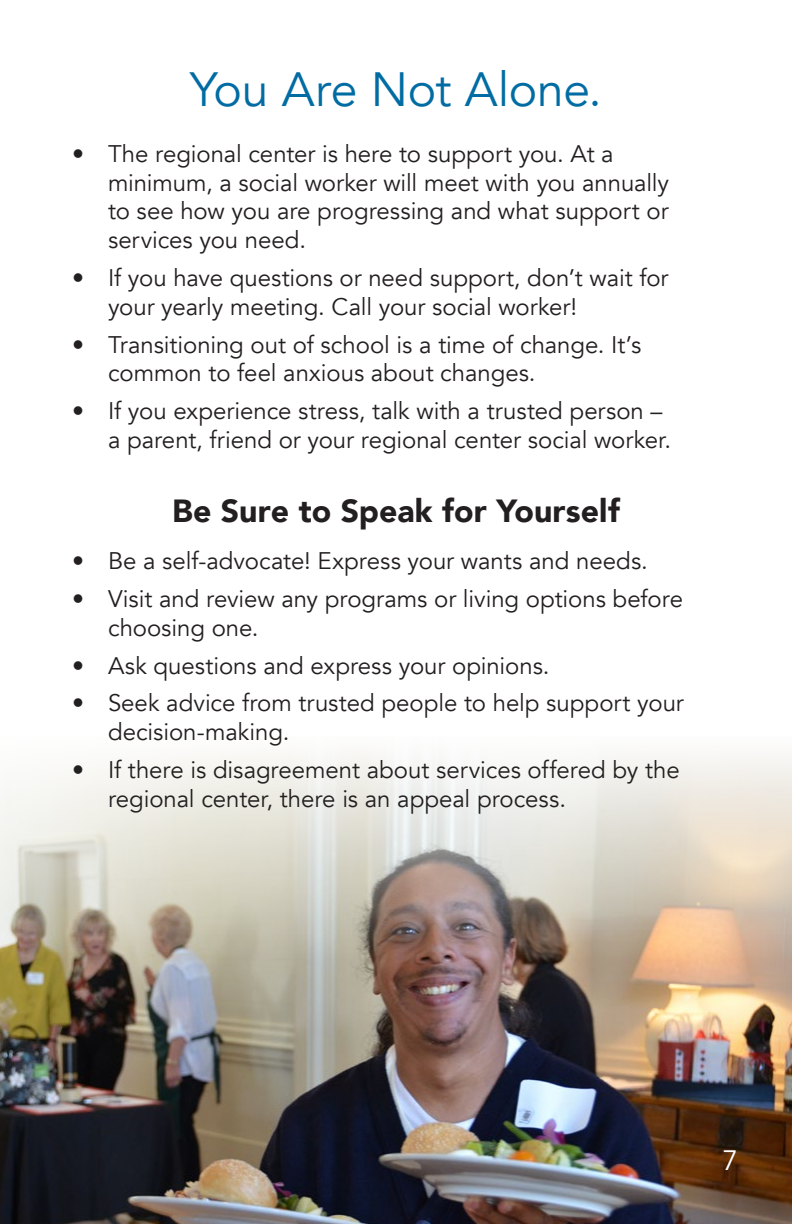
<style>
.page{position:relative;width:792px;height:1224px;background:#fff}
.page>*{position:absolute;margin:0;border:0;box-sizing:border-box;transform-origin:0 0}
.t1{font:48px "Avenir";letter-spacing:-.005em;color:#006ca3}
.t2{font:900 32px "Avenir";letter-spacing:.005em;color:#231f20}
.t3{font:28px "Avenir";color:#fff}
.t4{font:24px/28.8px "Avenir";letter-spacing:-.005em;color:#231f20}
</style>
<div class="page">
<img style="left:0;top:753px;width:792px;height:471px">
<h1 class="t1" style="left:190px;top:61px;width:413px">You Are Not Alone.</h1>
<p class="t4" style="left:108px;top:140px;width:563px;text-indent:-36px">• The regional center is here to support you. At a minimum, a social worker will meet with you annually to see how you are progressing and what support or services you need.</p>
<p class="t4" style="left:108px;top:264px;width:562px;text-indent:-36px">• If you have questions or need support, don’t wait for your yearly meeting. Call your social worker!</p>
<p class="t4" style="left:108px;top:330px;width:535px;text-indent:-36px">• Transitioning out of school is a time of change. It’s common to feel anxious about changes.</p>
<p class="t4" style="left:108px;top:397px;width:565px;text-indent:-36px">• If you experience stress, talk with a trusted person – a parent, friend or your regional center social worker.</p>
<h2 class="t2" style="left:172px;top:484px;width:449px">Be Sure to Speak for Yourself</h2>
<p class="t4" style="left:72px;top:547px;width:577px">• Be a self-advocate! Express your wants and needs.</p>
<p class="t4" style="left:108px;top:585px;width:577px;text-indent:-36px">• Visit and review any programs or living options before choosing one.</p>
<p class="t4" style="left:72px;top:651px;width:479px">• Ask questions and express your opinions.</p>
<p class="t4" style="left:108px;top:689px;width:577px;text-indent:-36px">• Seek advice from trusted people to help support your decision-making.</p>
<p class="t4" style="left:108px;top:756px;width:573px;text-indent:-36px">• If there is disagreement about services offered by the regional center, there is an appeal process.</p>
<p class="t3" style="left:722px;top:1144px;width:17px">7</p>
</div>
